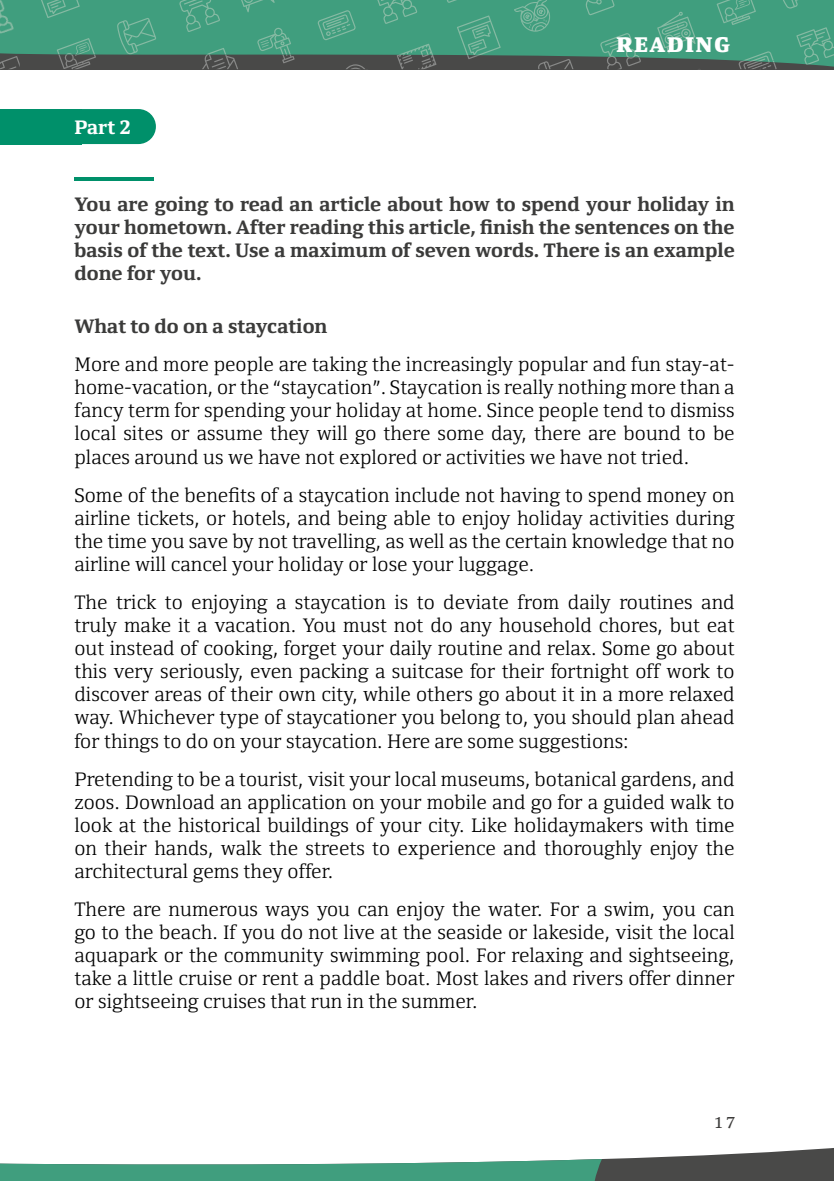
<style>
.page{position:relative;width:834px;height:1181px;background:#fff}
.page>*{position:absolute;margin:0;border:0;box-sizing:border-box;transform-origin:0 0}
.t1{font:900 21px "Yefimov Serif";letter-spacing:.06em;color:#fff}
.t2{font:300 19.25px/23.1px "Yefimov Serif";color:#000;text-align:justify}
.t3{font:700 19.25px/23.1px "Yefimov Serif";color:#3b3b3a;text-align:justify}
.t4{font:700 19.25px "Yefimov Serif";color:#fff}
.t5{font:15.75px "Yefimov Serif";color:#3c3b3a}
</style>
<div class="page">
<svg style="left:0;top:1148px;width:833px;height:33px"></svg>
<svg style="left:0;top:0;width:833px;height:69px;background:#428c72"></svg>
<svg style="left:202px;top:48px;width:36px;height:21px"></svg>
<svg style="left:257px;top:28px;width:37px;height:35px"></svg>
<svg style="left:117px;top:18px;width:39px;height:36px"></svg>
<svg style="left:179px;top:0;width:41px;height:32px"></svg>
<svg style="left:241px;top:0;width:33px;height:12px"></svg>
<svg style="left:57px;top:38px;width:39px;height:31px"></svg>
<svg style="left:41px;top:0;width:39px;height:18px"></svg>
<svg style="left:317px;top:10px;width:39px;height:30px"></svg>
<svg style="left:377px;top:0;width:40px;height:24px"></svg>
<svg style="left:446px;top:0;width:11px;height:3px"></svg>
<svg style="left:456px;top:15px;width:44px;height:44px;background:#4d9c80"></svg>
<svg style="left:396px;top:44px;width:40px;height:25px"></svg>
<svg style="left:514px;top:0;width:37px;height:32px"></svg>
<svg style="left:738px;top:51px;width:38px;height:19px"></svg>
<svg style="left:796px;top:27px;width:37px;height:38px"></svg>
<svg style="left:782px;top:0;width:16px;height:9px"></svg>
<svg style="left:716px;top:0;width:39px;height:25px"></svg>
<svg style="left:600px;top:33px;width:41px;height:36px"></svg>
<svg style="left:657px;top:12px;width:38px;height:41px;background:#51a487"></svg>
<svg style="left:585px;top:0;width:29px;height:15px"></svg>
<div style="left:0;top:109px;width:81px;height:35px;background:#00906a"></div>
<div style="left:0;top:109px;width:156px;height:35px;background:#00906a;border-radius:18px"></div>
<hr style="left:74px;top:178px;width:80px;height:3px;background:#00906a">
<img style="left:0;top:0;width:20px;height:53px">
<p class="t4" style="left:74px;top:116px;width:58px">Part 2</p>
<p class="t1" style="left:616px;top:31px;width:115px">READING</p>
<p class="t3" style="left:74px;top:192px;width:661px">You are going to read an article about how to spend your holiday in your hometown. After reading this article, finish the sentences on the basis of the text. Use a maximum of seven words. There is an example done for you.</p>
<p class="t3" style="left:74px;top:315px;width:254px">What to do on a staycation</p>
<p class="t2" style="left:74px;top:353px;width:661px">More and more people are taking the increasingly popular and fun stay-at&shy;home-vacation, or the “staycation”. Staycation is really nothing more than a fancy term for spending your holiday at home. Since people tend to dismiss local sites or assume they will go there some day, there are bound to be places around us we have not explored or activities we have not tried.</p>
<p class="t2" style="left:74px;top:483px;width:661px">Some of the benefits of a staycation include not having to spend money on airline tickets, or hotels, and being able to enjoy holiday activities during the time you save by not travelling, as well as the certain knowledge that no airline will cancel your holiday or lose your luggage.</p>
<p class="t2" style="left:74px;top:590px;width:661px">The trick to enjoying a staycation is to deviate from daily routines and truly make it a vacation. You must not do any household chores, but eat out instead of cooking, forget your daily routine and relax. Some go about this very seriously, even packing a suitcase for their fortnight off work to discover areas of their own city, while others go about it in a more relaxed way. Which ever type of staycationer you belong to, you should plan ahead for things to do on your staycation. Here are some suggestions:</p>
<p class="t2" style="left:74px;top:767px;width:661px">Pretending to be a tourist, visit your local museums, botanical gardens, and zoos. Download an application on your mobile and go for a guided walk to look at the historical buildings of your city. Like holidaymakers with time on their hands, walk the streets to experience and thoroughly enjoy the architectural gems they offer.</p>
<p class="t2" style="left:74px;top:897px;width:661px">There are numerous ways you can enjoy the water. For a swim, you can go to the beach. If you do not live at the seaside or lakeside, visit the local aquapark or the community swimming pool. For relaxing and sightseeing, take a little cruise or rent a paddle boat. Most lakes and rivers offer dinner or sightseeing cruises that run in the summer.</p>
<p class="t5" style="left:715px;top:1112px;width:21px">1 7</p>
</div>
